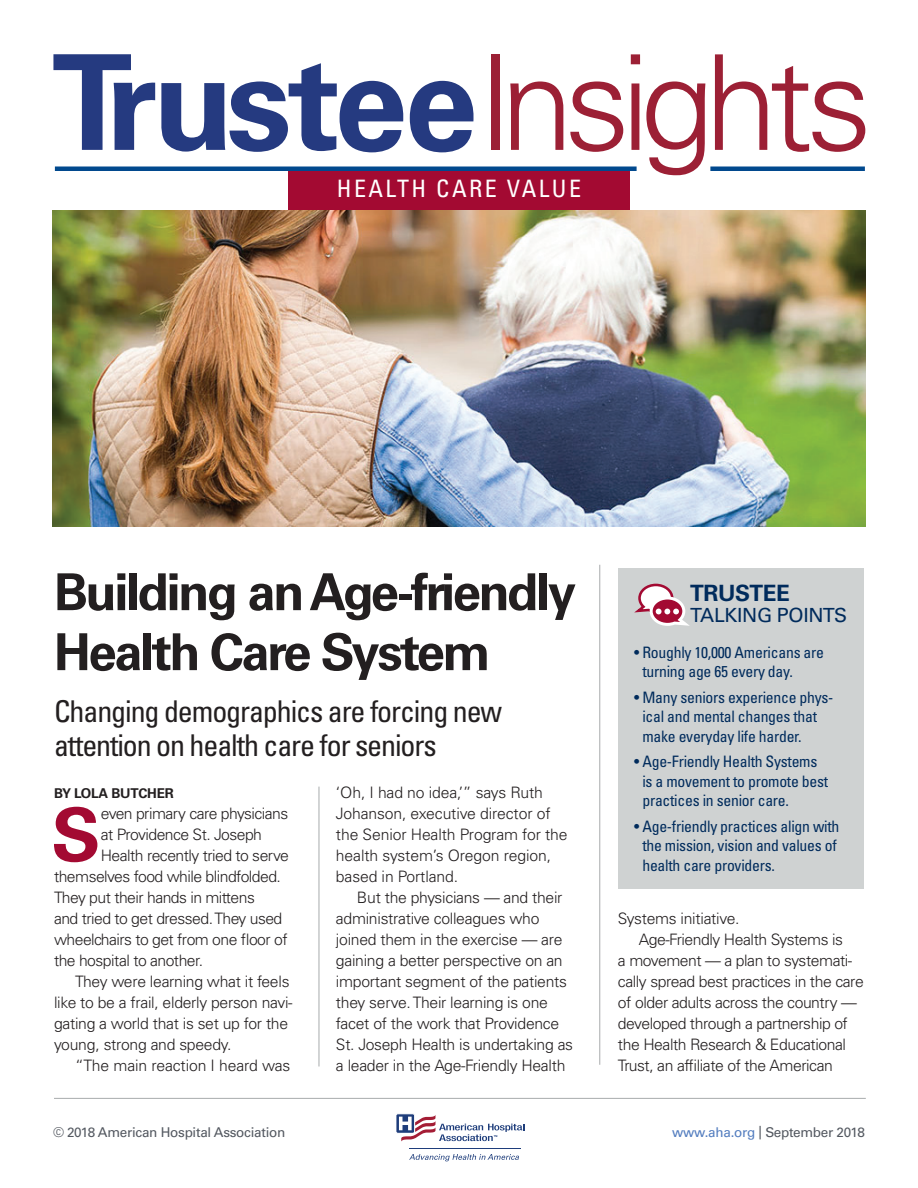
<style>
.page{position:relative;width:918px;height:1188px;background:#fff}
.page>*{position:absolute;margin:0;border:0;box-sizing:border-box;transform-origin:0 0}
.t1{font:300 132.3px "Univers LT Std";letter-spacing:-.075em;color:#9c2035}
.t2{font:700 73.8px "Univers LT Std";color:#a30a32}
.t3{font:700 51px/60px "Univers LT Std";letter-spacing:-.05em;color:#231f20}
.t4{font:condensed 30px/34.5px "Univers LT Std";letter-spacing:-.035em;color:#231f20}
.t5{font:condensed 24px "Univers LT Std";letter-spacing:.1em;color:#fff}
.t6{font:700 22.5px "Univers LT Std";letter-spacing:-.02em;color:#002b5c}
.t7{font:19.5px "Univers LT Std";letter-spacing:-.02em;color:#002b5c}
.t8{font:300 15.75px/21px "Univers LT Std";letter-spacing:-.02em;color:#231f20}
.t9{font:condensed 15.75px/19.5px "Univers LT Std";letter-spacing:-.015em;color:#002b5c}
.t10{font:13.5px "Univers LT Std";letter-spacing:-.02em;color:#535860}
.t11{font:700 13.5px "Univers LT Std";letter-spacing:-.02em;color:#231f20}
.s1{font-weight:700;color:#253a80}
.s2{color:#537dbf}
</style>
<div class="page">
<hr style="left:409px;top:1148px;width:112px;height:1px;background:#1e3d7b">
<svg style="left:409px;top:1154px;width:110px;height:7px"></svg>
<svg style="left:396px;top:1113px;width:128px;height:29px"></svg>
<div style="left:288px;top:171px;width:342px;height:40px;background:#a30a32"></div>
<hr style="left:54px;top:1098px;width:812px;height:1px;background:#a8abac">
<hr style="left:319px;top:787px;width:1px;height:279px;background:#a8abac">
<hr style="left:599px;top:565px;width:1px;height:500px;background:#a8abac">
<div style="left:618px;top:568px;width:246px;height:321px;background:#cfd2d2"></div>
<svg style="left:636px;top:583px;width:52px;height:43px"></svg>
<img style="left:52px;top:211px;width:814px;height:315px">
<hr style="left:42px;top:54px;width:1px;height:126px;background:#537dbf">
<hr style="left:42px;top:226px;width:834px;height:1px;background:#537dbf">
<div style="left:55px;top:166px;width:582px;height:5px;background:#01498e"></div>
<div style="left:710px;top:166px;width:155px;height:5px;background:#01498e"></div>
<h1 class="t1" style="left:52px;top:23px;width:822px"><span class="s1">Trustee</span>Insights</h1>
<h3 class="t5" style="left:337px;top:174px;width:246px">HEALTH CARE VALUE</h3>
<h3 class="t3" style="left:54px;top:563px;width:524px">Building an Age-friendly<br>Health Care System</h3>
<h3 class="t4" style="left:54px;top:694px;width:450px">Changing demographics are forcing new attention on health care for seniors</h3>
<p class="t11" style="left:54px;top:785px;width:121px">BY LOLA BUTCHER</p>
<h2 class="t2" style="left:51px;top:792px;width:51px">S</h2>
<p class="t8" style="left:101px;top:803px;width:189px">even primary care physicians</p>
<p class="t8" style="left:101px;top:824px;width:163px">at Providence St. Joseph</p>
<p class="t8" style="left:101px;top:845px;width:190px">Health recently tried to serve</p>
<p class="t8" style="left:54px;top:866px;width:228px">themselves food while blindfolded.</p>
<p class="t8" style="left:54px;top:887px;width:202px">They put their hands in mittens</p>
<p class="t8" style="left:54px;top:908px;width:230px">and tried to get dressed. They used</p>
<p class="t8" style="left:54px;top:929px;width:235px">wheelchairs to get from one floor of</p>
<p class="t8" style="left:54px;top:950px;width:151px">the hospital to another.</p>
<p class="t8" style="left:75px;top:971px;width:216px">They were learning what it feels</p>
<p class="t8" style="left:54px;top:992px;width:240px">like to be a frail, elderly person navi-</p>
<p class="t8" style="left:54px;top:1013px;width:236px">gating a world that is set up for the</p>
<p class="t8" style="left:54px;top:1034px;width:179px">young, strong and speedy.</p>
<p class="t8" style="left:75px;top:1055px;width:217px">“The main reaction I heard was</p>
<p class="t8" style="left:336px;top:782px;width:233px">‘Oh, I had no idea,’” says Ruth<br>Johanson, executive director of the Senior Health Program for the health system’s Oregon region, based in Portland.</p>
<p class="t8" style="left:336px;top:887px;width:239px;text-indent:21px">But the physicians — and their administrative colleagues who joined them in the exercise — are gaining a better perspective on an important segment of the patients they serve. Their learning is one facet of the work that Providence St. Joseph Health is undertaking as a leader in the Age-Friendly Health</p>
<h3 class="t6" style="left:690px;top:580px;width:101px">TRUSTEE</h3>
<p class="t7" style="left:690px;top:604px;width:159px">TALKING POINTS</p>
<p class="t9" style="left:642px;top:642px;width:183px;text-indent:-8px">• Roughly 10,000 Americans are turning age 65 every day.</p>
<p class="t9" style="left:642px;top:687px;width:193px;text-indent:-8px">• Many seniors experience phys&shy;ical and mental changes that make everyday life harder.</p>
<p class="t9" style="left:642px;top:752px;width:187px;text-indent:-8px">• Age-Friendly Health Systems is a movement to promote best practices in senior care.</p>
<p class="t9" style="left:642px;top:816px;width:199px;text-indent:-8px">• Age-friendly practices align with the mission, vision and values of health care providers.</p>
<p class="t8" style="left:618px;top:908px;width:123px">Systems initiative.</p>
<p class="t8" style="left:639px;top:929px;width:206px">Age-Friendly Health Systems is</p>
<p class="t8" style="left:618px;top:950px;width:236px">a movement — a plan to systemati-</p>
<p class="t8" style="left:618px;top:971px;width:247px">cally spread best practices in the care</p>
<p class="t8" style="left:618px;top:992px;width:241px">of older adults across the country —</p>
<p class="t8" style="left:618px;top:1013px;width:231px">developed through a partnership of</p>
<p class="t8" style="left:618px;top:1034px;width:230px">the Health Research &amp; Educational</p>
<p class="t8" style="left:618px;top:1055px;width:216px">Trust, an affiliate of the American</p>
<p class="t10" style="left:53px;top:1125px;width:234px">© 2018 American Hospital Association</p>
<p class="t10" style="left:672px;top:1125px;width:194px"><span class="s2">www.aha.org</span> | September 2018</p>
</div>
